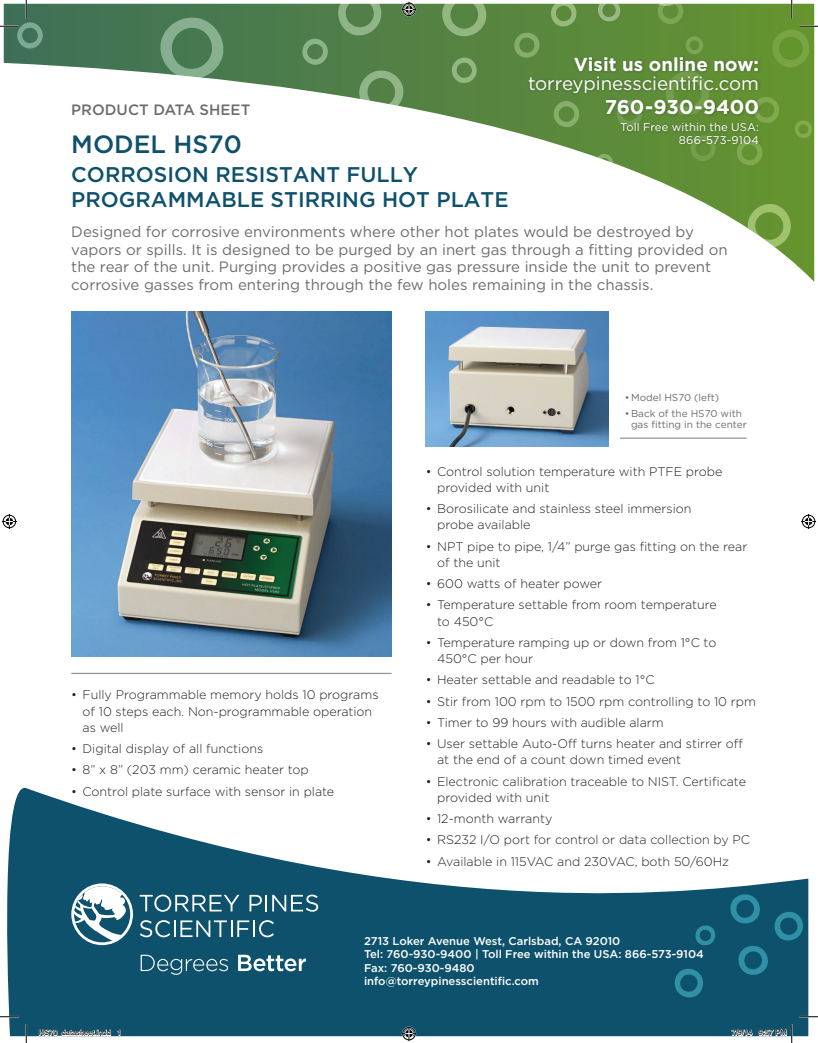
<style>
.page{position:relative;width:818px;height:1043px;background:#fff}
.page>*{position:absolute;margin:0;border:0;box-sizing:border-box;transform-origin:0 0}
.t1{font:500 25px "Gotham";color:#0e516c}
.t2{font:500 21.25px/25px "Gotham";color:#0e516c}
.t3{font:700 20px "Gotham";letter-spacing:-.005em;color:#fff}
.t4{font:18.75px "Gotham";letter-spacing:-.005em;color:#fff}
.t5{font:700 18.75px "Gotham";color:#fff}
.t6{font:15px/17.5px "Gotham";color:#6c6d70}
.t7{font:500 15px "Gotham";color:#6c6d70}
.t8{font:300 12.5px/16.2px "Gotham";color:#231f20}
.t9{font:500 11.25px/13.5px "Gotham";color:#fff}
.t10{font:11.25px/12.5px "Gotham";letter-spacing:.01em;color:#fff;text-align:right}
.t11{font:10px/11.2px "Gotham";color:#6c6d70}
.t12{font:7.5px "Helvetica";color:#000}
</style>
<div class="page">
<svg style="left:4px;top:4px;width:810px;height:278px"></svg>
<svg style="left:440px;top:156px;width:17px;height:17px"></svg>
<svg style="left:596px;top:4px;width:25px;height:19px"></svg>
<svg style="left:439px;top:4px;width:49px;height:35px;background:#6c9658"></svg>
<svg style="left:688px;top:147px;width:29px;height:16px"></svg>
<svg style="left:645px;top:4px;width:43px;height:21px"></svg>
<svg style="left:685px;top:36px;width:18px;height:18px"></svg>
<svg style="left:735px;top:138px;width:28px;height:28px"></svg>
<svg style="left:761px;top:96px;width:19px;height:28px"></svg>
<svg style="left:794px;top:120px;width:18px;height:19px"></svg>
<svg style="left:595px;top:153px;width:18px;height:19px"></svg>
<svg style="left:744px;top:202px;width:50px;height:49px"></svg>
<svg style="left:335px;top:4px;width:49px;height:35px;background:#65915c"></svg>
<svg style="left:358px;top:69px;width:47px;height:46px"></svg>
<svg style="left:156px;top:14px;width:70px;height:69px;background:#6e9875"></svg>
<svg style="left:513px;top:32px;width:27px;height:27px"></svg>
<svg style="left:548px;top:4px;width:31px;height:25px"></svg>
<svg style="left:302px;top:38px;width:26px;height:27px"></svg>
<svg style="left:449px;top:57px;width:30px;height:28px"></svg>
<div style="left:526px;top:54px;width:235px;height:93px;background:#231f20;opacity:.35"></div>
<svg style="left:4px;top:787px;width:804px;height:249px;fill:#0e516c"></svg>
<svg style="left:319px;top:790px;width:16px;height:17px"></svg>
<svg style="left:140px;top:894px;width:99px;height:17px;background:#4c7e92"></svg>
<svg style="left:249px;top:894px;width:69px;height:17px"></svg>
<svg style="left:140px;top:920px;width:134px;height:17px"></svg>
<svg style="left:71px;top:883px;width:62px;height:62px"></svg>
<svg style="left:729px;top:891px;width:75px;height:87px;background:#145d77"></svg>
<svg style="left:673px;top:967px;width:31px;height:31px"></svg>
<svg style="left:695px;top:923px;width:22px;height:24px"></svg>
<img style="left:71px;top:311px;width:320px;height:345px">
<hr style="left:71px;top:672px;width:320px;height:2px;background:#939598">
<img style="left:426px;top:311px;width:182px;height:135px">
<hr style="left:620px;top:437px;width:126px;height:2px;background:#939598">
<svg style="left:141px;top:954px;width:87px;height:20px;background:#366d84"></svg>
<svg style="left:238px;top:954px;width:68px;height:17px"></svg>
<svg style="left:769px;top:25px;width:49px;height:45px;background:#769f44"></svg>
<svg style="left:0;top:1015px;width:19px;height:2px"></svg>
<svg style="left:799px;top:1015px;width:19px;height:2px"></svg>
<svg style="left:0;top:0;width:44px;height:50px;background:#658d78"></svg>
<svg style="left:25px;top:1024px;width:2px;height:18px"></svg>
<svg style="left:790px;top:0;width:2px;height:19px"></svg>
<svg style="left:401px;top:2px;width:15px;height:15px"></svg>
<svg style="left:401px;top:1026px;width:15px;height:15px"></svg>
<svg style="left:2px;top:514px;width:15px;height:15px"></svg>
<svg style="left:801px;top:514px;width:15px;height:15px"></svg>
<svg style="left:39px;top:1029px;width:72px;height:7px"></svg>
<svg style="left:117px;top:1029px;width:3px;height:7px"></svg>
<svg style="left:731px;top:1029px;width:21px;height:7px"></svg>
<svg style="left:758px;top:1024px;width:34px;height:18px"></svg>
<h3 class="t5" style="left:573px;top:54px;width:187px">Visit us online now:</h3>
<h3 class="t4" style="left:528px;top:73px;width:232px">torreypinesscientific.com</h3>
<h3 class="t3" style="left:604px;top:96px;width:156px">760-930-9400</h3>
<p class="t10" style="left:620px;top:121px;width:141px">Toll Free within the USA:<br>866-573-9104</p>
<p class="t7" style="left:71px;top:101px;width:181px">PRODUCT DATA SHEET</p>
<h1 class="t1" style="left:71px;top:130px;width:172px">MODEL HS70</h1>
<h2 class="t2" style="left:71px;top:162px;width:439px">CORROSION RESISTANT FULLY<br>PROGRAMMABLE STIRRING HOT PLATE</h2>
<p class="t6" style="left:71px;top:223px;width:657px">Designed for corrosive environments where other hot plates would be destroyed by vapors or spills. It is designed to be purged by an inert gas through a fitting provided on the rear of the unit. Purging provides a positive gas pressure inside the unit to prevent corrosive gasses from entering through the few holes remaining in the chassis.</p>
<p class="t8" style="left:82px;top:686px;width:297px;text-indent:-11px">• Fully Programmable memory holds 10 programs of 10 steps each. Non-programmable operation as well</p>
<p class="t8" style="left:71px;top:740px;width:193px">• Digital display of all functions</p>
<p class="t8" style="left:71px;top:761px;width:239px">• 8” x 8” (203 mm) ceramic heater top</p>
<p class="t8" style="left:71px;top:783px;width:264px">• Control plate surface with sensor in plate</p>
<p class="t11" style="left:624px;top:391px;width:96px">• Model HS70 (left)</p>
<p class="t11" style="left:631px;top:408px;width:117px;text-indent:-6px">• Back of the HS70 with gas fitting in the center</p>
<p class="t8" style="left:437px;top:463px;width:287px;text-indent:-11px">• Control solution temperature with PTFE probe provided with unit</p>
<p class="t8" style="left:437px;top:500px;width:256px;text-indent:-11px">• Borosilicate and stainless steel immersion probe available</p>
<p class="t8" style="left:437px;top:538px;width:312px;text-indent:-11px">• NPT pipe to pipe, 1/4” purge gas fitting on the rear of the unit</p>
<p class="t8" style="left:426px;top:575px;width:178px">• 600 watts of heater power</p>
<p class="t8" style="left:437px;top:596px;width:281px;text-indent:-11px">• Temperature settable from room temperature to 450°C</p>
<p class="t8" style="left:437px;top:634px;width:281px;text-indent:-11px">• Temperature ramping up or down from 1°C to<br>450°C per hour</p>
<p class="t8" style="left:426px;top:671px;width:230px">• Heater settable and readable to 1°C</p>
<p class="t8" style="left:426px;top:693px;width:331px">• Stir from 100 rpm to 1500 rpm controlling to 10 rpm</p>
<p class="t8" style="left:426px;top:714px;width:239px">• Timer to 99 hours with audible alarm</p>
<p class="t8" style="left:437px;top:735px;width:307px;text-indent:-11px">• User settable Auto-Off turns heater and stirrer off at the end of a count down timed event</p>
<p class="t8" style="left:437px;top:773px;width:310px;text-indent:-11px">• Electronic calibration traceable to NIST. Certificate provided with unit</p>
<p class="t8" style="left:426px;top:810px;width:128px">• 12-month warranty</p>
<p class="t8" style="left:426px;top:831px;width:326px">• RS232 I/O port for control or data collection by PC</p>
<p class="t8" style="left:426px;top:853px;width:305px">• Available in 115VAC and 230VAC, both 50/60Hz</p>
<p class="t9" style="left:364px;top:934px;width:341px">2713 Loker Avenue West, Carlsbad, CA 92010<br>Tel: 760-930-9400 | Toll Free within the USA: 866-573-9104<br>Fax: 760-930-9480<br>info@torreypinesscientific.com</p>
<p class="t12" style="left:39px;top:1027px;width:84px">HS70_datasheet.indd 1</p>
<p class="t12" style="left:731px;top:1027px;width:57px">7/9/14 9:57 PM</p>
</div>
